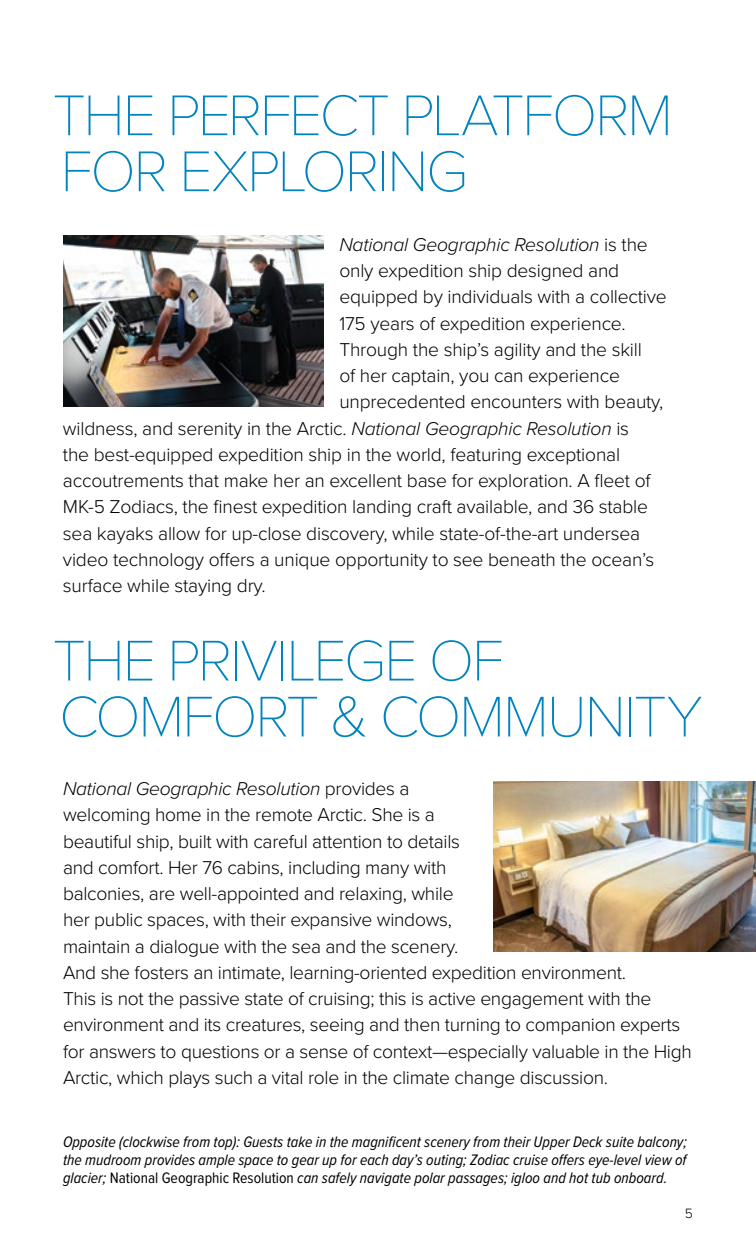
<style>
.page{position:relative;width:756px;height:1260px;background:#fff}
.page>*{position:absolute;margin:0;border:0;box-sizing:border-box;transform-origin:0 0}
.t1{font:100 59.5px/56px "Proxima Nova T";letter-spacing:-.035em;color:#0083be}
.t2{font:300 19.25px/26.2px "Proxima Nova";letter-spacing:-.015em;color:#000}
.t3{font:italic 300 19.25px "Proxima Nova";letter-spacing:-.01em;color:#000}
.t4{font:italic 15.75px/18.4px "Proxima Nova Cond";color:#000;text-align:justify}
.t5{font:300 14px "Proxima Nova";color:#000}
.s1{font-style:normal}
.s2{font-style:italic}
</style>
<div class="page">
<img style="left:493px;top:781px;width:263px;height:170px">
<img style="left:63px;top:236px;width:261px;height:171px">
<h1 class="t1" style="left:53px;top:83px;width:622px">THE PERFECT PLATFORM<br>FOR EXPLORING</h1>
<p class="t3" style="left:339px;top:230px;width:310px">National Geographic Resolution <span class="s1">is the</span></p>
<p class="t2" style="left:339px;top:257px;width:281px">only expedition ship designed and</p>
<p class="t2" style="left:339px;top:283px;width:329px">equipped by individuals with a collective</p>
<p class="t2" style="left:339px;top:309px;width:288px">175 years of expedition experience.</p>
<p class="t2" style="left:339px;top:335px;width:304px">Through the ship’s agility and the skill</p>
<p class="t2" style="left:339px;top:362px;width:282px">of her captain, you can experience</p>
<p class="t2" style="left:339px;top:388px;width:326px">unprecedented encounters with beauty,</p>
<p class="t2" style="left:63px;top:414px;width:568px">wildness, and serenity in the Arctic. <span class="s2">National Geographic Resolution</span> is</p>
<p class="t2" style="left:63px;top:440px;width:559px">the best-equipped expedition ship in the world, featuring exceptional</p>
<p class="t2" style="left:63px;top:467px;width:589px">accoutrements that make her an excellent base for exploration. A fleet of</p>
<p class="t2" style="left:63px;top:493px;width:587px">MK-5 Zodiacs, the finest expedition landing craft available, and 36 stable</p>
<p class="t2" style="left:63px;top:519px;width:579px">sea kayaks allow for up-close discovery, while state-of-the-art undersea</p>
<p class="t2" style="left:63px;top:545px;width:593px">video technology offers a unique opportunity to see beneath the ocean’s</p>
<p class="t2" style="left:63px;top:572px;width:204px">surface while staying dry.</p>
<h1 class="t1" style="left:53px;top:629px;width:652px">THE PRIVILEGE OF<br>COMFORT &amp; COMMUNITY</h1>
<p class="t2" style="left:63px;top:775px;width:630px"><span class="s2">National Geographic Resolution</span> provides a<br>welcoming home in the remote Arctic. She is a<br>beautiful ship, built with careful attention to details<br>and comfort. Her 76 cabins, including many with<br>balconies, are well-appointed and relaxing, while<br>her public spaces, with their expansive windows,<br>maintain a dialogue with the sea and the scenery.<br>And she fosters an intimate, learning-oriented expedition environment.<br>This is not the passive state of cruising; this is active engagement with the environment and its creatures, seeing and then turning to companion experts for answers to questions or a sense of context—especially valuable in the High Arctic, which plays such a vital role in the climate change discussion.</p>
<p class="t4" style="left:63px;top:1132px;width:626px">Opposite (clockwise from top): Guests take in the magnificent scenery from their Upper Deck suite balcony; the mudroom provides ample space to gear up for each day’s outing; Zodiac cruise offers eye-level view of glacier; <span class="s1">National Geographic Resolution</span> can safely navigate polar passages; igloo and hot tub onboard.</p>
<p class="t5" style="left:685px;top:1203px;width:10px">5</p>
</div>
